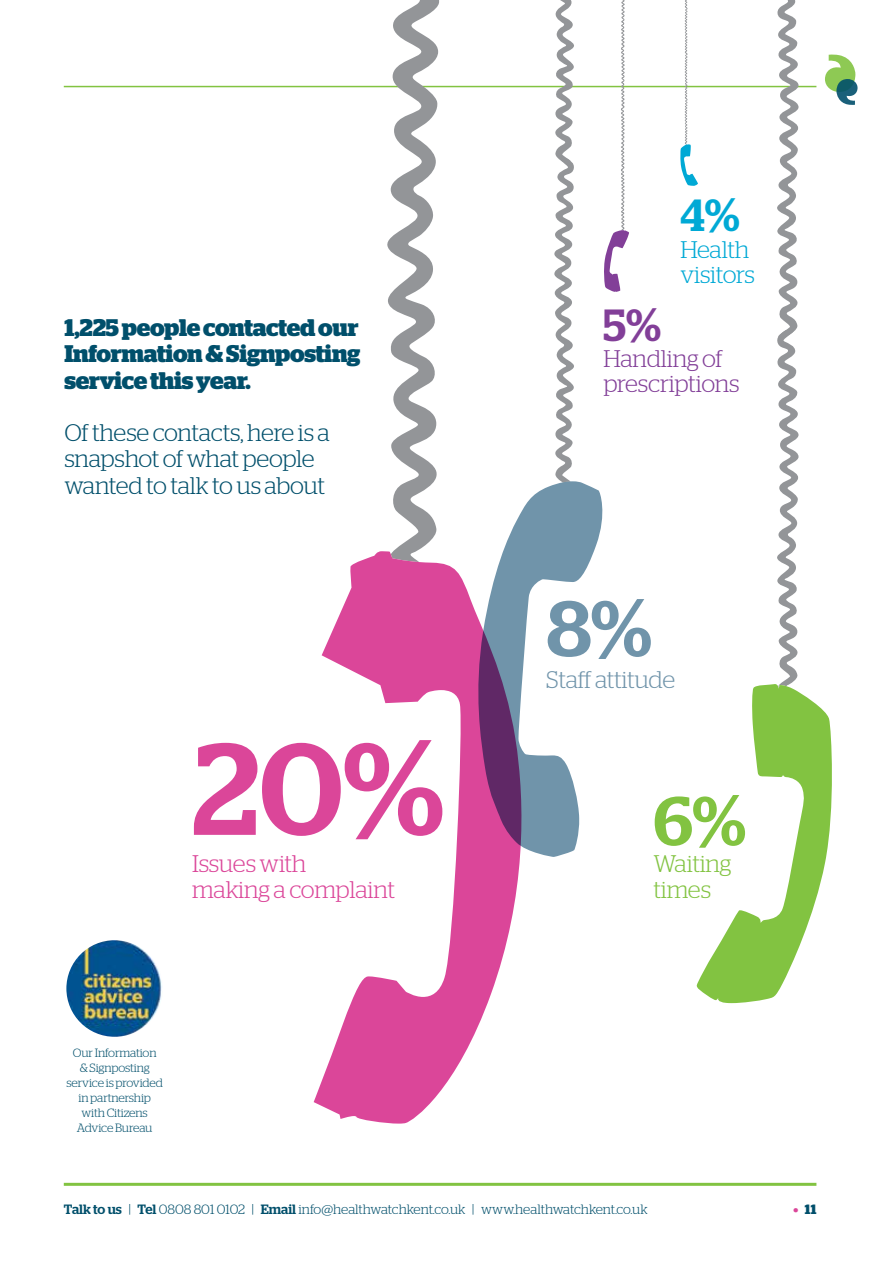
<style>
.page{position:relative;width:893px;height:1263px;background:#fff}
.page>*{position:absolute;margin:0;border:0;box-sizing:border-box;transform-origin:0 0}
.t1{font:500 129.9px "Stag";color:#db4699}
.t2{font:500 78.6px "Stag";color:#7094aa}
.t3{font:500 69px "Stag";color:#82c341}
.t4{font:500 45px "Stag";color:#823f98}
.t5{font:500 45px "Stag";color:#00a9d5}
.t6{font:300 24px/26.2px "Stag";letter-spacing:-.015em;color:#004f6b}
.t7{font:700 24px/26.2px "Stag";letter-spacing:-.01em;color:#004f6b;text-align:justify}
.t8{font:300 24px/26.2px "Stag";letter-spacing:-.01em;color:#db4699}
.t9{font:300 24px/25.5px "Stag";letter-spacing:-.01em;color:#823f98}
.t10{font:300 24px/25.5px "Stag";letter-spacing:-.01em;color:#00a9d5}
.t11{font:300 24px "Stag";letter-spacing:-.01em;color:#7094aa}
.t12{font:300 24px/26.2px "Stag";letter-spacing:-.01em;color:#82c341}
.t13{font:300 13.5px "Stag";color:#004f6b}
.t14{font:700 13.5px "Stag";color:#004f6b}
.t15{font:300 12px/15px "Stag";letter-spacing:-.01em;color:#004f6b;text-align:center}
.s1{font-weight:500}
.s2{color:#db4699}
</style>
<div class="page">
<hr style="left:64px;top:86px;width:752px;height:1px;background:#82c341">
<hr style="left:64px;top:1183px;width:752px;height:3px;background:#82c341">
<svg style="left:385px;top:0;width:55px;height:551px"></svg>
<svg style="left:314px;top:551px;width:206px;height:572px"></svg>
<svg style="left:554px;top:0;width:21px;height:481px"></svg>
<svg style="left:603px;top:0;width:26px;height:292px"></svg>
<svg style="left:477px;top:481px;width:126px;height:376px"></svg>
<svg style="left:680px;top:0;width:177px;height:1003px"></svg>
<img style="left:66px;top:940px;width:97px;height:97px;border-radius:48px">
<h3 class="t5" style="left:680px;top:189px;width:61px">4%</h3>
<h3 class="t7" style="left:64px;top:314px;width:298px">1,225 people contacted our Information &amp; Signposting service this year.</h3>
<h3 class="t6" style="left:64px;top:419px;width:267px">Of these contacts, here is a snapshot of what people wanted to talk to us about</h3>
<h1 class="t1" style="left:192px;top:712px;width:254px">20%</h1>
<h3 class="t8" style="left:192px;top:850px;width:204px">Issues with<br>making a complaint</h3>
<p class="t15" style="left:66px;top:1045px;width:98px">Our Information<br>&amp; Signposting service is provided in partnership with Citizens<br>Advice Bureau</p>
<h3 class="t4" style="left:603px;top:299px;width:59px">5%</h3>
<h3 class="t10" style="left:680px;top:236px;width:76px">Health visitors</h3>
<h3 class="t9" style="left:603px;top:345px;width:138px">Handling of prescriptions</h3>
<h2 class="t2" style="left:546px;top:582px;width:107px">8%</h2>
<h3 class="t11" style="left:546px;top:666px;width:130px">Staff attitude</h3>
<h3 class="t3" style="left:653px;top:780px;width:94px">6%</h3>
<h3 class="t12" style="left:653px;top:850px;width:80px">Waiting times</h3>
<p class="t13" style="left:64px;top:1202px;width:585px"><span class="s1">Talk to us</span> | <span class="s1">Tel</span> 0808 801 0102 | <span class="s1">Email</span> info@healthwatchkent.co.uk | www.healthwatchkent.co.uk</p>
<p class="t14" style="left:793px;top:1201px;width:25px"><span class="s2">•</span> 11</p>
</div>
